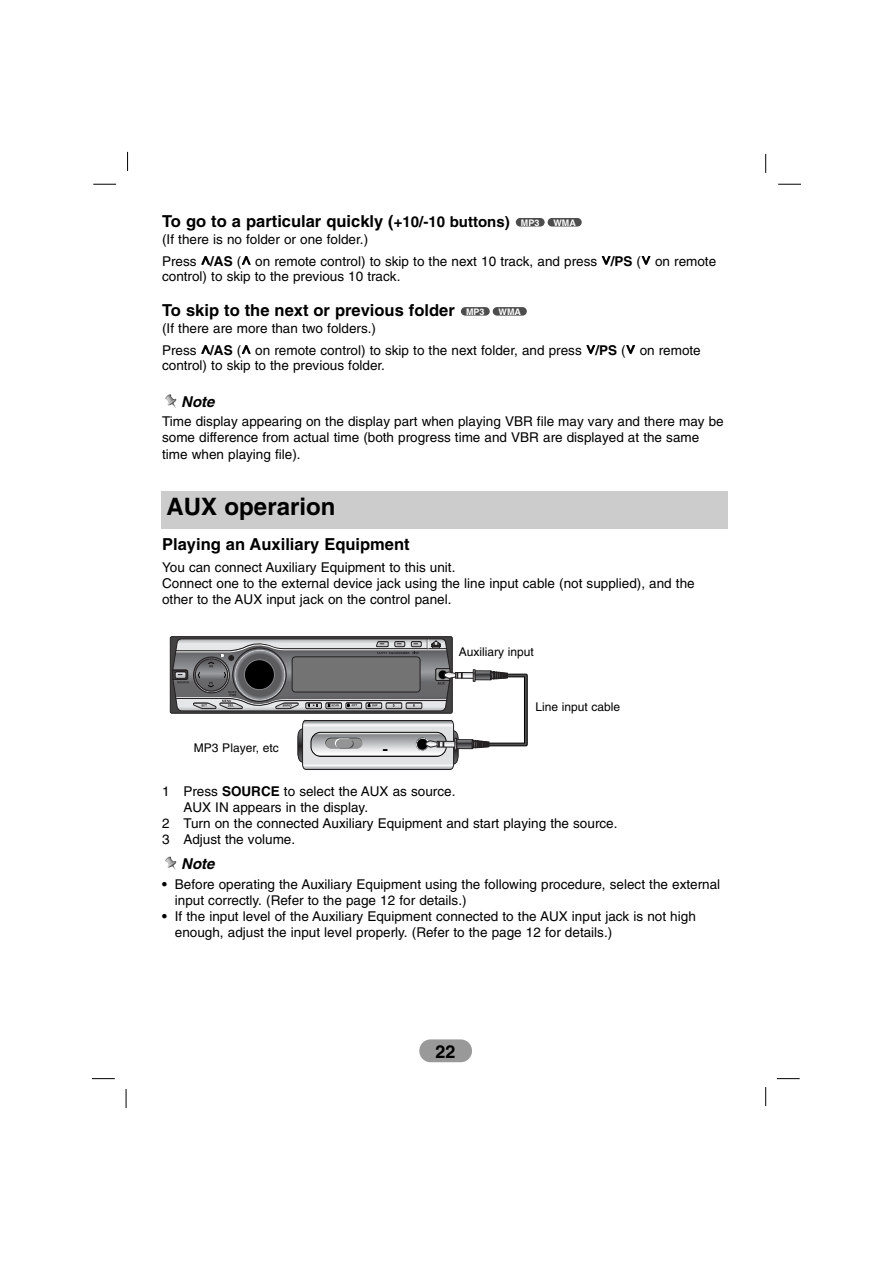
<style>
.page{position:relative;width:893px;height:1263px;background:#fff}
.page>*{position:absolute;margin:0;border:0;box-sizing:border-box;transform-origin:0 0}
.t1{font:700 24px "Helvetica";color:#000}
.t2{font:700 18px "Helvetica";color:#000}
.t3{font:700 16.5px "Helvetica";color:#000}
.t4{font:italic 700 15px "Helvetica";color:#000}
.t5{font:13.5px/16.2px "Helvetica";color:#000}
.t6{font:12px "Helvetica";color:#000}
.t7{font:700 9px "Helvetica";color:#fff}
.s1{font-size:15px}
.s2{font-family:"Sony PS Arrow"}
.s3{font-weight:700}
</style>
<div class="page">
<div style="left:419px;top:1039px;width:53px;height:23px;background:#999;border-radius:11px"></div>
<svg style="left:127px;top:152px;width:1px;height:19px"></svg>
<svg style="left:93px;top:184px;width:23px;height:1px"></svg>
<svg style="left:126px;top:1089px;width:1px;height:19px"></svg>
<svg style="left:92px;top:1078px;width:23px;height:1px"></svg>
<svg style="left:765px;top:1087px;width:1px;height:19px"></svg>
<svg style="left:776px;top:1078px;width:23px;height:1px"></svg>
<svg style="left:765px;top:154px;width:1px;height:19px"></svg>
<svg style="left:778px;top:184px;width:23px;height:1px"></svg>
<img style="left:165px;top:394px;width:11px;height:14px">
<div style="left:492px;top:307px;width:35px;height:9px;background:#4d4d4d;border-radius:4px"></div>
<div style="left:461px;top:307px;width:28px;height:9px;background:#4d4d4d;border-radius:4px"></div>
<div style="left:547px;top:218px;width:34px;height:9px;background:#4d4d4d;border-radius:4px"></div>
<div style="left:516px;top:218px;width:28px;height:9px;background:#4d4d4d;border-radius:4px"></div>
<div style="left:161px;top:491px;width:566px;height:37px;background:#ccc"></div>
<svg style="left:170px;top:636px;width:282px;height:78px"></svg>
<svg style="left:462px;top:674px;width:10px;height:2px"></svg>
<div style="left:455px;top:672px;width:27px;height:6px;border:1px solid #231f20"></div>
<svg style="left:172px;top:638px;width:290px;height:74px;background:#7a797b"></svg>
<svg style="left:297px;top:720px;width:162px;height:50px;background:#b7b8b9"></svg>
<svg style="left:458px;top:742px;width:12px;height:5px"></svg>
<div style="left:456px;top:740px;width:16px;height:9px;border:1px solid #231f20"></div>
<svg style="left:472px;top:670px;width:55px;height:78px"></svg>
<img style="left:165px;top:857px;width:11px;height:13px">
<p class="t3" style="left:162px;top:215px;width:349px">To go to a particular quickly (<span class="s1">+10/-10 buttons)</span></p>
<p class="t5" style="left:162px;top:230px;width:555px;line-height:21.5px">(If there is no folder or one folder.)<br>Press <span class="s2">U</span><span class="s3">/AS</span> (<span class="s2">U</span> on remote control) to skip to the next 10 track, and press <span class="s2">u</span><span class="s3">/PS</span> (<span class="s2">u</span> on remote</p>
<p class="t5" style="left:162px;top:269px;width:240px">control) to skip to the previous 10 track.</p>
<p class="t3" style="left:162px;top:304px;width:294px">To skip to the next or previous folder</p>
<p class="t5" style="left:162px;top:319px;width:540px;line-height:21.5px">(If there are more than two folders.)<br>Press <span class="s2">U</span><span class="s3">/AS</span> (<span class="s2">U</span> on remote control) to skip to the next folder, and press <span class="s2">u</span><span class="s3">/PS</span> (<span class="s2">u</span> on remote</p>
<p class="t5" style="left:162px;top:359px;width:224px">control) to skip to the previous folder.</p>
<p class="t4" style="left:181px;top:396px;width:35px">Note</p>
<p class="t5" style="left:162px;top:415px;width:563px">Time display appearing on the display part when playing VBR file may vary and there may be some difference from actual time (both progress time and VBR are displayed at the same time when playing file).</p>
<p class="t7" style="left:521px;top:219px;width:20px">MP3</p>
<p class="t7" style="left:553px;top:219px;width:24px">WMA</p>
<p class="t7" style="left:466px;top:308px;width:20px">MP3</p>
<p class="t7" style="left:498px;top:308px;width:24px">WMA</p>
<h1 class="t1" style="left:167px;top:497px;width:170px">AUX operarion</h1>
<p class="t3" style="left:162px;top:538px;width:249px">Playing an Auxiliary Equipment</p>
<p class="t5" style="left:162px;top:560px;width:534px">You can connect Auxiliary Equipment to this unit.<br>Connect one to the external device jack using the line input cable (not supplied), and the other to the AUX input jack on the control panel.</p>
<p class="t6" style="left:459px;top:647px;width:77px">Auxiliary input</p>
<p class="t6" style="left:535px;top:703px;width:86px">Line input cable</p>
<p class="t6" style="left:194px;top:744px;width:86px">MP3 Player, etc</p>
<p class="t5" style="left:162px;top:784px;width:295px">1 Press <span class="s3">SOURCE</span> to select the AUX as source.</p>
<p class="t5" style="left:183px;top:801px;width:186px">AUX IN appears in the display.</p>
<p class="t5" style="left:162px;top:817px;width:457px">2 Turn on the connected Auxiliary Equipment and start playing the source.</p>
<p class="t5" style="left:162px;top:833px;width:135px">3 Adjust the volume.</p>
<p class="t4" style="left:181px;top:858px;width:35px">Note</p>
<p class="t5" style="left:175px;top:877px;width:547px;text-indent:-13px"><span class="s3">•</span> Before operating the Auxiliary Equipment using the following procedure, select the external input correctly. (Refer to the page 12 for details.)</p>
<p class="t5" style="left:175px;top:909px;width:522px;text-indent:-13px"><span class="s3">•</span> If the input level of the Auxiliary Equipment connected to the AUX input jack is not high enough, adjust the input level properly. (Refer to the page 12 for details.)</p>
<h2 class="t2" style="left:435px;top:1045px;width:22px">22</h2>
</div>
